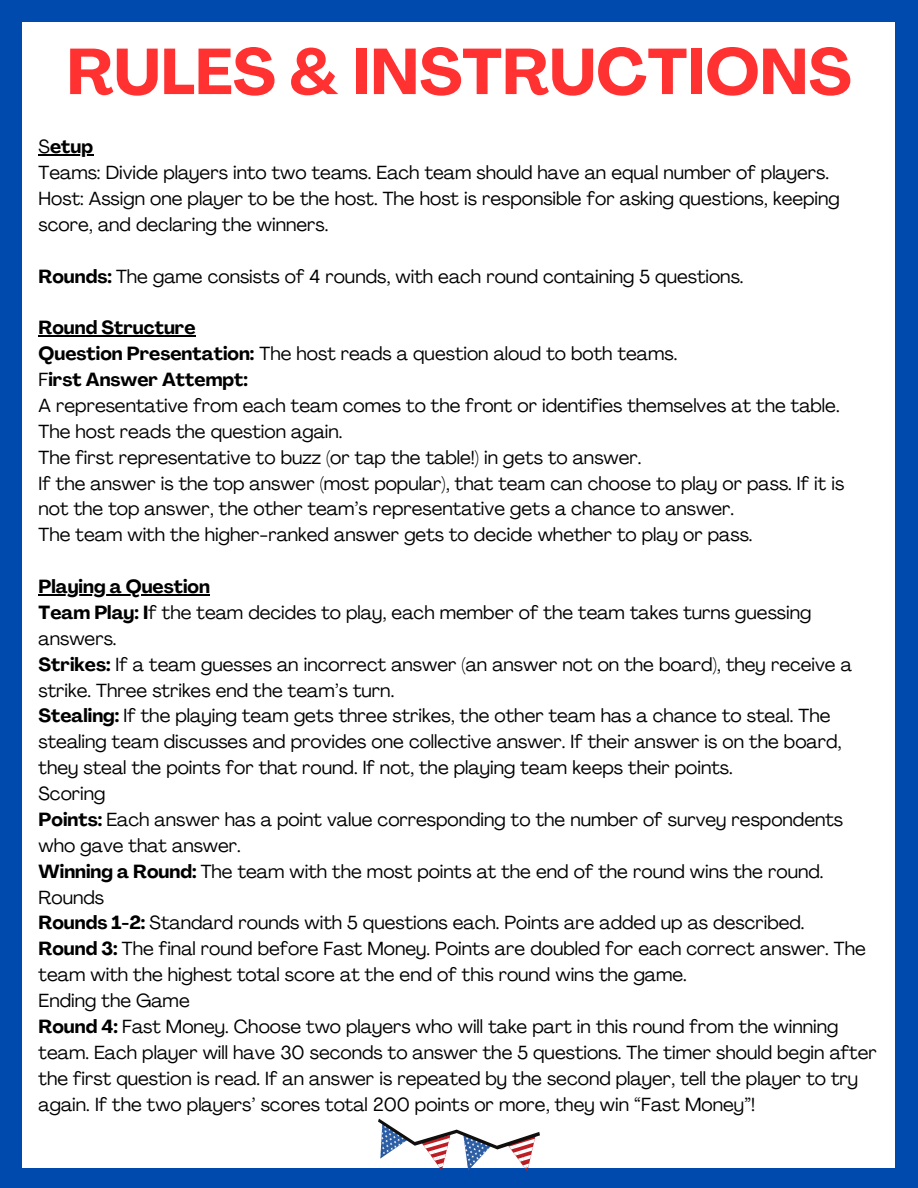
<style>
.page{position:relative;width:918px;height:1188px;background:#004aad}
.page>*{position:absolute;margin:0;border:0;box-sizing:border-box;transform-origin:0 0}
.t1{font:700 63.9px "Agrandir";color:#ff3131}
.t2{font:18.75px/25.8px "Agrandir";color:#000}
.t3{font:700 18.75px "Agrandir";color:#000}
.s1{font-weight:400}
.s2{font-weight:700}
</style>
<div class="page">
<div style="left:23px;top:22px;width:872px;height:1145px;background:#fff"></div>
<hr style="left:50px;top:154px;width:43px;height:1px;background:#000">
<hr style="left:39px;top:335px;width:157px;height:2px;background:#000">
<hr style="left:39px;top:594px;width:171px;height:1px;background:#000">
<svg style="left:378px;top:1119px;width:162px;height:52px"></svg>
<p class="t1" style="left:67px;top:46px;width:786px">RULES &amp; INSTRUCTIONS</p>
<h1 class="t3" style="left:39px;top:139px;width:56px"><span class="s1">S</span>etup</h1>
<p class="t2" style="left:39px;top:161px;width:792px">Teams: Divide players into two teams. Each team should have an equal number of players.</p>
<p class="t2" style="left:39px;top:187px;width:803px">Host: Assign one player to be the host. The host is responsible for asking questions, keeping score, and declaring the winners.</p>
<p class="t2" style="left:39px;top:265px;width:706px"><span class="s2">Rounds:</span> The game consists of 4 rounds, with each round containing 5 questions.</p>
<p class="t3" style="left:39px;top:320px;width:159px">Round Structure</p>
<p class="t2" style="left:39px;top:343px;width:640px"><span class="s2">Question Presentation:</span> The host reads a question aloud to both teams.</p>
<p class="t3" style="left:39px;top:372px;width:211px"><span class="s1">F</span>irst Answer Attempt:</p>
<p class="t2" style="left:39px;top:394px;width:803px">A representative from each team comes to the front or identifies themselves at the table.</p>
<p class="t2" style="left:39px;top:420px;width:305px">The host reads the question again.</p>
<p class="t2" style="left:39px;top:446px;width:604px">The first representative to buzz (or tap the table!) in gets to answer.</p>
<p class="t2" style="left:39px;top:472px;width:807px">If the answer is the top answer (most popular), that team can choose to play or pass. If it is not the top answer, the other team’s representative gets a chance to answer.</p>
<p class="t2" style="left:39px;top:524px;width:715px">The team with the higher-ranked answer gets to decide whether to play or pass.</p>
<p class="t3" style="left:39px;top:579px;width:173px">Playing a Question</p>
<p class="t2" style="left:39px;top:601px;width:774px"><span class="s2">Team Play: I</span>f the team decides to play, each member of the team takes turns guessing answers.</p>
<p class="t2" style="left:39px;top:653px;width:815px"><span class="s2">Strikes:</span> If a team guesses an incorrect answer (an answer not on the board), they receive a strike. Three strikes end the team’s turn.</p>
<p class="t2" style="left:39px;top:705px;width:804px"><span class="s2">Stealing:</span> If the playing team gets three strikes, the other team has a chance to steal. The stealing team discusses and provides one collective answer. If their answer is on the board, they steal the points for that round. If not, the playing team keeps their points.</p>
<p class="t2" style="left:39px;top:782px;width:68px">Scoring</p>
<p class="t2" style="left:39px;top:808px;width:806px"><span class="s2">Points:</span> Each answer has a point value corresponding to the number of survey respondents who gave that answer.</p>
<p class="t2" style="left:39px;top:860px;width:786px"><span class="s2">Winning a Round:</span> The team with the most points at the end of the round wins the round.</p>
<p class="t2" style="left:39px;top:886px;width:67px">Rounds</p>
<p class="t2" style="left:39px;top:912px;width:767px"><span class="s2">Rounds 1-2:</span> Standard rounds with 5 questions each. Points are added up as described.</p>
<p class="t2" style="left:39px;top:938px;width:829px"><span class="s2">Round 3:</span> The final round before Fast Money. Points are doubled for each correct answer. The team with the highest total score at the end of this round wins the game.</p>
<p class="t2" style="left:39px;top:989px;width:153px">Ending the Game</p>
<p class="t2" style="left:39px;top:1015px;width:840px"><span class="s2">Round 4:</span> Fast Money. Choose two players who will take part in this round from the winning team. Each player will have 30 seconds to answer the 5 questions. The timer should begin after the first question is read. If an answer is repeated by the second player, tell the player to try again. If the two players’ scores total 200 points or more, they win “Fast Money”!</p>
</div>
